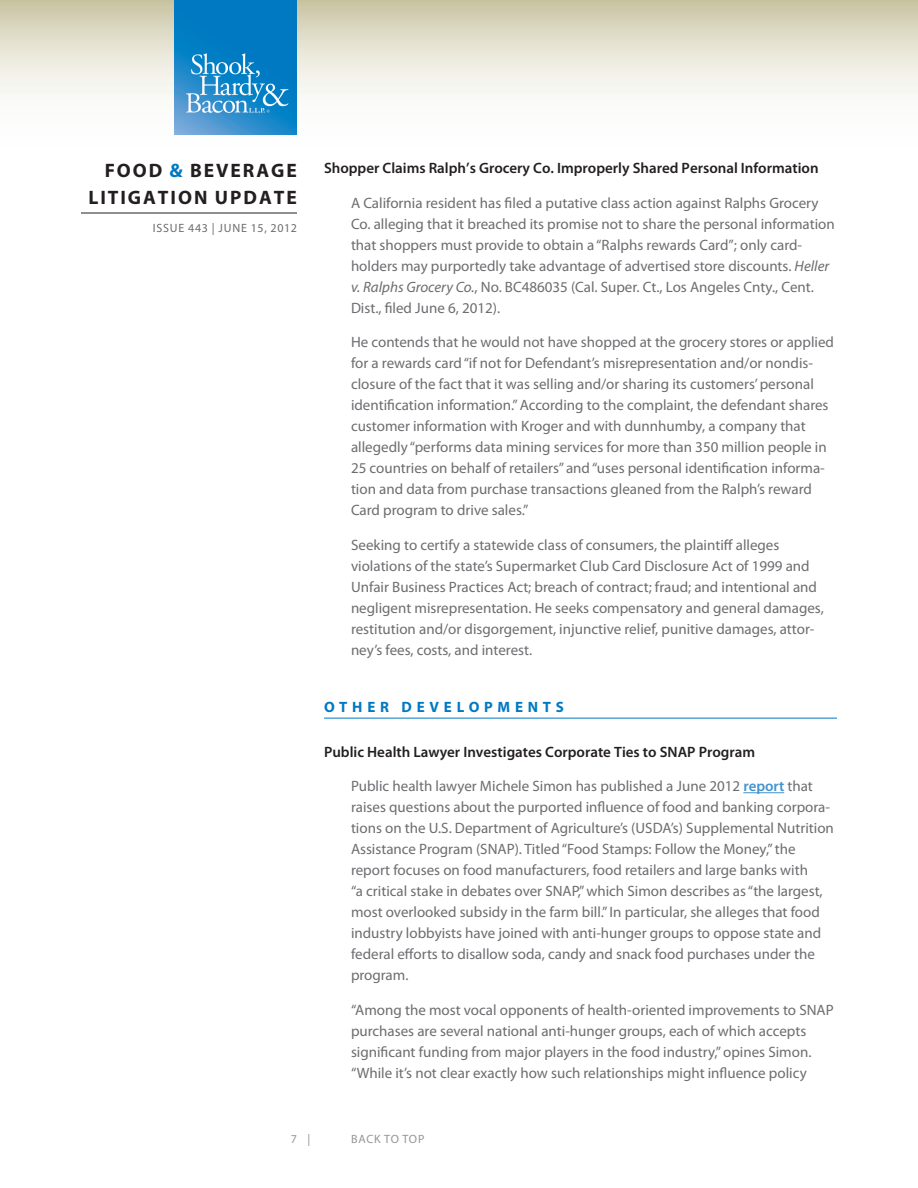
<style>
.page{position:relative;width:918px;height:1188px;background:#fff}
.page>*{position:absolute;margin:0;border:0;box-sizing:border-box;transform-origin:0 0}
.t1{font:700 19.5px/27px "Myriad Pro";letter-spacing:.1em;color:#231f20;text-align:right}
.Body{font:15px/21px "Myriad Pro";color:#6c6d70}
.Subhead{font:600 15px "Myriad Pro";color:#231f20}
.Head{font:700 15px "Myriad Pro";letter-spacing:.32em;color:#0079c2}
.t2{font:12px "Myriad Pro";letter-spacing:.07em;color:#6c6d70}
.t3{font:12px "Myriad Pro";letter-spacing:.06em;color:#939598}
.s1{color:#0079c2}
.s2{font-style:italic}
.s3{font-weight:600;color:#4393cf}
</style>
<div class="page">
<svg style="left:0;top:0;width:918px;height:135px"></svg>
<hr style="left:81px;top:213px;width:216px;height:1px;background:#231f20">
<img style="left:175px;top:0;width:122px;height:135px">
<hr style="left:324px;top:718px;width:513px;height:1px;background:#0079c2">
<hr style="left:743px;top:792px;width:41px;height:1px;background:#4393cf">
<h1 class="t1" style="left:88px;top:156px;width:210px">FOOD <span class="s1">&amp;</span> BEVERAGE<br>LITIGATION UPDATE</h1>
<p class="t2" style="left:153px;top:221px;width:146px">ISSUE 443 | JUNE 15, 2012</p>
<p class="Subhead" style="left:324px;top:159px;width:496px">Shopper Claims Ralph’s Grocery Co. Improperly Shared Personal Information</p>
<p class="Body" style="left:351px;top:192px;width:485px">A California resident has filed a putative class action against Ralphs Grocery Co. alleging that it breached its promise not to share the personal information that shoppers must provide to obtain a “Ralphs rewards Card”; only card&shy;holders may purportedly take advantage of advertised store discounts. <span class="s2">Heller v. Ralphs Grocery Co.</span>, No. BC486035 (Cal. Super. Ct., Los Angeles Cnty., Cent.<br>Dist., filed June 6, 2012).</p>
<p class="Body" style="left:351px;top:331px;width:485px">He contends that he would not have shopped at the grocery stores or applied for a rewards card “if not for Defendant’s misrepresentation and/or nondis&shy;closure of the fact that it was selling and/or sharing its customers’ personal identification information.” According to the complaint, the defendant shares customer information with Kroger and with dunnhumby, a company that allegedly “performs data mining services for more than 350 million people in 25 countries on behalf of retailers” and “uses personal identification informa&shy;tion and data from purchase transactions gleaned from the Ralph’s reward Card program to drive sales.”</p>
<p class="Body" style="left:351px;top:534px;width:474px">Seeking to certify a statewide class of consumers, the plaintiff alleges violations of the state’s Supermarket Club Card Disclosure Act of 1999 and Unfair Business Practices Act; breach of contract; fraud; and intentional and negligent misrepresentation. He seeks compensatory and general damages, restitution and/or disgorgement, injunctive relief, punitive damages, attor&shy;ney’s fees, costs, and interest.</p>
<p class="Head" style="left:324px;top:697px;width:241px">OTHER DEVELOPMENTS</p>
<p class="Subhead" style="left:324px;top:742px;width:433px">Public Health Lawyer Investigates Corporate Ties to SNAP Program</p>
<p class="Body" style="left:351px;top:775px;width:484px">Public health lawyer Michele Simon has published a June 2012 <span class="s3">report</span> that raises questions about the purported influence of food and banking corpora&shy;tions on the U.S. Department of Agriculture’s (USDA’s) Supplemental Nutrition Assistance Program (SNAP). Titled “Food Stamps: Follow the Money,” the report focuses on food manufacturers, food retailers and large banks with<br>“a critical stake in debates over SNAP,” which Simon describes as “the largest, most overlooked subsidy in the farm bill.” In particular, she alleges that food industry lobbyists have joined with anti-hunger groups to oppose state and federal efforts to disallow soda, candy and snack food purchases under the program.</p>
<p class="Body" style="left:351px;top:999px;width:484px">“Among the most vocal opponents of health-oriented improvements to SNAP purchases are several national anti-hunger groups, each of which accepts significant funding from major players in the food industry,” opines Simon. “While it’s not clear exactly how such relationships might influence policy</p>
<p class="t3" style="left:291px;top:1132px;width:21px">7 |</p>
<p class="t3" style="left:351px;top:1132px;width:75px">BACK TO TOP</p>
</div>
